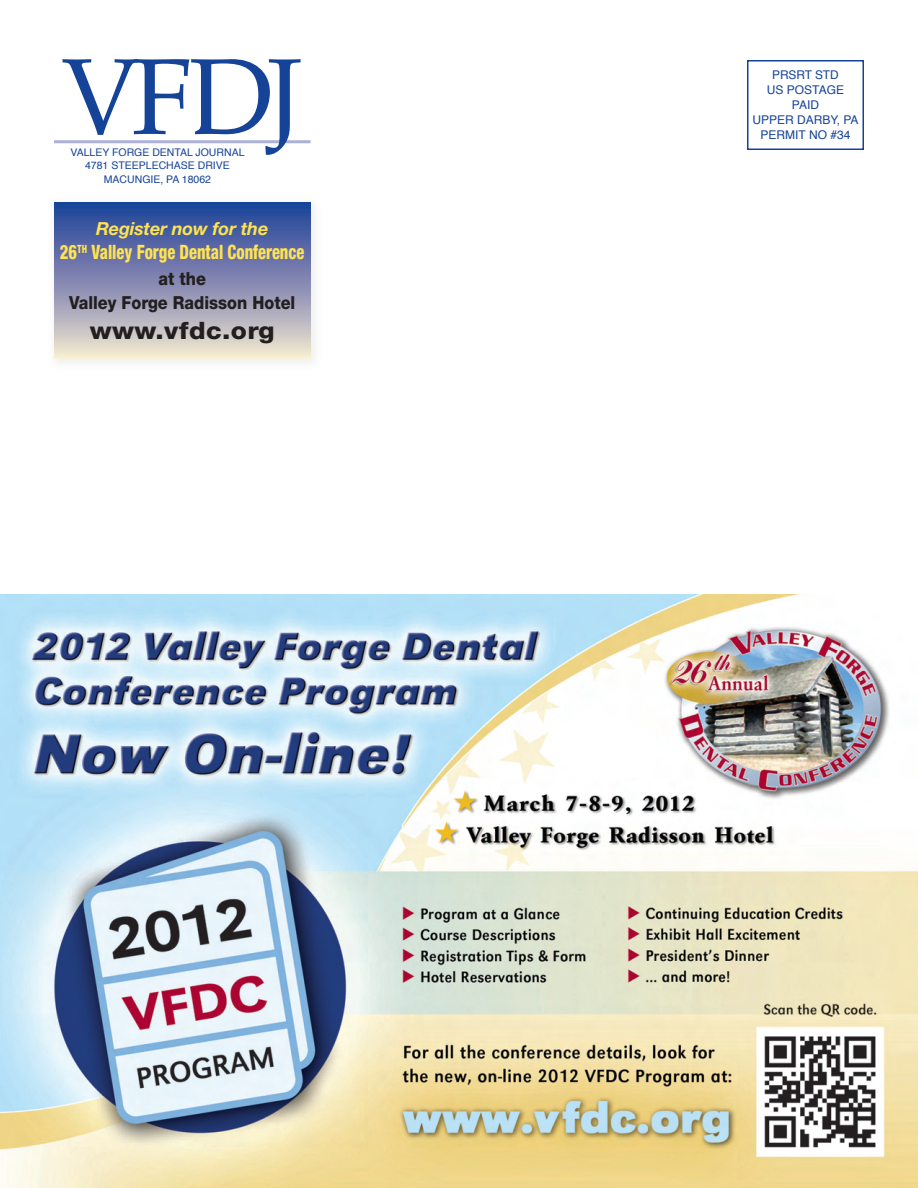
<style>
.page{position:relative;width:918px;height:1188px;background:#fff}
.page>*{position:absolute;margin:0;border:0;box-sizing:border-box;transform-origin:0 0}
.t1{font:108px "Palatino";color:#154398}
.t2{font:800 24px "Helvetica Neue LT Std";letter-spacing:.015em;color:#231f20;scale:1.1 1}
.t3{font:800 condensed 19.8px "Helvetica Neue LT Std";color:#ffe34f;scale:.83 1}
.t4{font:800 18px/24px "Helvetica Neue LT Std";color:#231f20;text-align:center;scale:.9 1}
.t5{font:italic 700 18px "Helvetica Neue LT Std";letter-spacing:-.01em;color:#ffe34f}
.t6{font:12px/15px "Helvetica";color:#154398;text-align:center}
.t7{font:10.5px/13.5px "Helvetica";color:#154398;text-align:center}
</style>
<div class="page">
<div style="left:747px;top:60px;width:117px;height:90px;border:2px solid #154398"></div>
<hr style="left:54px;top:140px;width:256px;height:3px;background:#acb1d7">
<img style="left:54px;top:202px;width:260px;height:161px">
<div style="left:54px;top:202px;width:256px;height:156px;background:linear-gradient(to bottom,#193996,#f0e0cf)"></div>
<img style="left:0;top:594px;width:918px;height:594px">
<h1 class="t1" style="left:62px;top:55px;width:243px">VFDJ</h1>
<p class="t7" style="left:70px;top:146px;width:176px">VALLEY FORGE DENTAL JOURNAL<br>4781 STEEPLECHASE DRIVE<br>MACUNGIE, PA 18062</p>
<h3 class="t5" style="left:96px;top:222px;width:174px">Register now for the</h3>
<h3 class="t3" style="left:60px;top:245px;width:296px">26<sup>TH</sup> Valley Forge Dental Conference</h3>
<h3 class="t4" style="left:69px;top:268px;width:253px">at the<br>Valley Forge Radisson Hotel</h3>
<h2 class="t2" style="left:90px;top:322px;width:170px">www.vfdc.org</h2>
<p class="t6" style="left:752px;top:68px;width:108px">PRSRT STD<br>US POSTAGE<br>PAID<br>UPPER DARBY, PA</p>
<p class="t6" style="left:761px;top:128px;width:91px">PERMIT NO #34</p>
</div>
